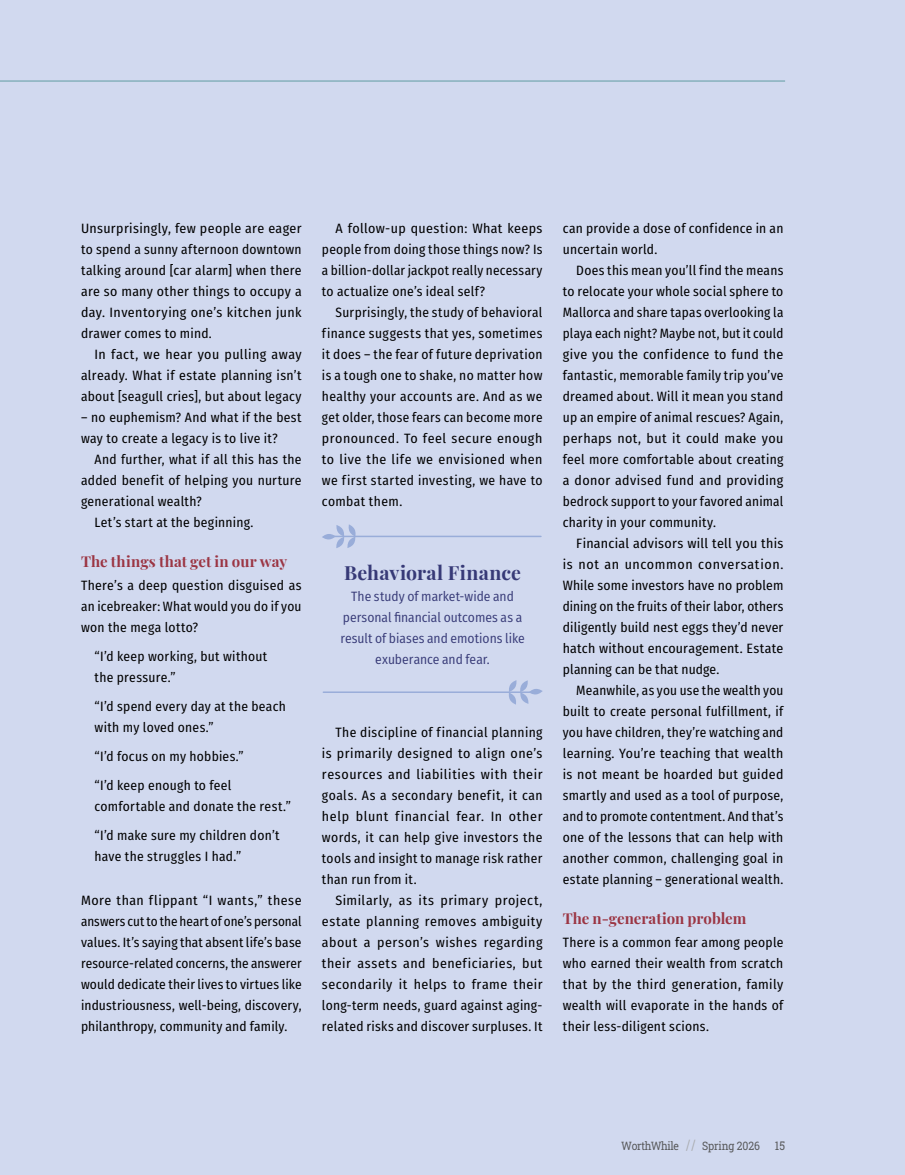
<style>
.page{position:relative;width:905px;height:1175px;background:#fff}
.page>*{position:absolute;margin:0;border:0;box-sizing:border-box;transform-origin:0 0}
.t1{font:700 19.5px "Playfair Display";letter-spacing:.015em;color:#373a77}
.t2{font:700 15px "Playfair Display";color:#9b3543}
.t3{font:13.5px/21px "Fira Sans Condensed";letter-spacing:.02em;color:#000;text-align:justify}
.t4{font:13.5px/21px "Fira Sans Condensed";color:#373a77;text-align:center}
.t5{font:12px "Roboto Slab";color:#58595b;scale:.9 1}
.t6{font:11.7px "Roboto Slab";letter-spacing:-.02em;color:#58595b;scale:.9 1}
.s1{font-size:14.55px;color:#a7a9ac}
</style>
<div class="page">
<div style="left:0;top:0;width:904px;height:1174px;background:#d1d9ef"></div>
<hr style="left:327px;top:535px;width:214px;height:2px;background:#99add9">
<hr style="left:323px;top:691px;width:210px;height:2px;background:#99add9">
<svg style="left:508px;top:680px;width:34px;height:24px"></svg>
<div style="left:322px;top:534px;width:13px;height:5px;background:#99add9;border-radius:50%"></div>
<svg style="left:336px;top:524px;width:23px;height:24px"></svg>
<hr style="left:0;top:81px;width:785px;height:1px;background:#609ca2">
<p class="t3" style="left:81px;top:217px;width:222px">Unsurprisingly, few people are eager to spend a sunny afternoon downtown talking around [car alarm] when there are so many other things to occupy a day. Inventorying one’s kitchen junk drawer comes to mind.</p>
<p class="t3" style="left:81px;top:343px;width:222px;text-indent:14px">In fact, we hear you pulling away already. What if estate planning isn’t about [seagull cries], but about legacy</p>
<p class="t3" style="left:81px;top:406px;width:222px">– no euphemism? And what if the best way to create a legacy is to live it?</p>
<p class="t3" style="left:94px;top:448px;width:209px">And further, what if all this has the</p>
<p class="t3" style="left:81px;top:469px;width:222px">added benefit of helping you nurture</p>
<p class="t3" style="left:81px;top:490px;width:122px">generational wealth?</p>
<p class="t3" style="left:94px;top:511px;width:160px">Let’s start at the beginning.</p>
<p class="t2" style="left:81px;top:550px;width:208px">The things that get in our way</p>
<p class="t3" style="left:81px;top:574px;width:222px">There’s a deep question disguised as an icebreaker: What would you do if you won the mega lotto?</p>
<p class="t3" style="left:94px;top:645px;width:174px">“I’d keep working, but without the pressure.”</p>
<p class="t3" style="left:94px;top:695px;width:193px">“I’d spend every day at the beach with my loved ones.”</p>
<p class="t3" style="left:94px;top:741px;width:151px;line-height:29.1px">“I’d focus on my hobbies.” “I’d keep enough to feel</p>
<p class="t3" style="left:94px;top:791px;width:198px;line-height:29.1px">comfortable and donate the rest.” “I’d make sure my children don’t</p>
<p class="t3" style="left:94px;top:845px;width:148px">have the struggles I had.”</p>
<p class="t3" style="left:81px;top:889px;width:222px">More than flippant “I wants,” these answers cut to the heart of one’s personal values. It’s saying that absent life’s base resource-related concerns, the answerer would dedicate their lives to virtues like industriousness, well-being, discovery, philanthropy, community and family.</p>
<p class="t3" style="left:322px;top:217px;width:222px;text-indent:14px">A follow-up question: What keeps people from doing those things now? Is a billion-dollar jackpot really necessary to actualize one’s ideal self?</p>
<p class="t3" style="left:322px;top:301px;width:222px;text-indent:14px">Surprisingly, the study of behavioral finance suggests that yes, sometimes it does – the fear of future deprivation is a tough one to shake, no matter how healthy your accounts are. And as we get older, those fears can become more pronounced. To feel secure enough to live the life we envisioned when we first started investing, we have to combat them.</p>
<h1 class="t1" style="left:344px;top:558px;width:179px">Behavioral Finance</h1>
<p class="t4" style="left:340px;top:586px;width:186px">The study of market-wide and personal financial outcomes as a result of biases and emotions like exuberance and fear.</p>
<p class="t3" style="left:322px;top:721px;width:222px;text-indent:14px">The discipline of financial planning is primarily designed to align one’s resources and liabilities with their goals. As a secondary benefit, it can help blunt financial fear. In other words, it can help give investors the tools and insight to manage risk rather than run from it.</p>
<p class="t3" style="left:322px;top:889px;width:222px;text-indent:14px">Similarly, as its primary project, estate planning removes ambiguity about a person’s wishes regarding their assets and beneficiaries, but secondarily it helps to frame their long-term needs, guard against aging&shy;related risks and discover surpluses. It</p>
<p class="t3" style="left:562px;top:217px;width:222px">can provide a dose of confidence in an uncertain world.</p>
<p class="t3" style="left:562px;top:259px;width:222px;text-indent:14px">Does this mean you’ll find the means to relocate your whole social sphere to Mallorca and share tapas overlooking la playa each night? Maybe not, but it could give you the confidence to fund the fantastic, memorable family trip you’ve dreamed about. Will it mean you stand up an empire of animal rescues? Again, perhaps not, but it could make you feel more comfortable about creating a donor advised fund and providing bedrock support to your favored animal charity in your community.</p>
<p class="t3" style="left:562px;top:532px;width:222px;text-indent:14px">Financial advisors will tell you this is not an uncommon conversation.<br>While some investors have no problem dining on the fruits of their labor, others diligently build nest eggs they’d never hatch without encouragement. Estate planning can be that nudge.</p>
<p class="t3" style="left:562px;top:679px;width:222px;text-indent:14px">Meanwhile, as you use the wealth you built to create personal fulfillment, if you have children, they’re watching and learning. You’re teaching that wealth is not meant be hoarded but guided smartly and used as a tool of purpose, and to promote contentment. And that’s one of the lessons that can help with another common, challenging goal in estate planning – generational wealth.</p>
<p class="t2" style="left:562px;top:907px;width:185px">The n-generation problem</p>
<p class="t3" style="left:562px;top:931px;width:222px">There is a common fear among people who earned their wealth from scratch that by the third generation, family wealth will evaporate in the hands of their less-diligent scions.</p>
<p class="t6" style="left:621px;top:1137px;width:155px">WorthWhile <span class="s1">//</span> Spring 2026</p>
<p class="t5" style="left:775px;top:1137px;width:13px">15</p>
</div>
